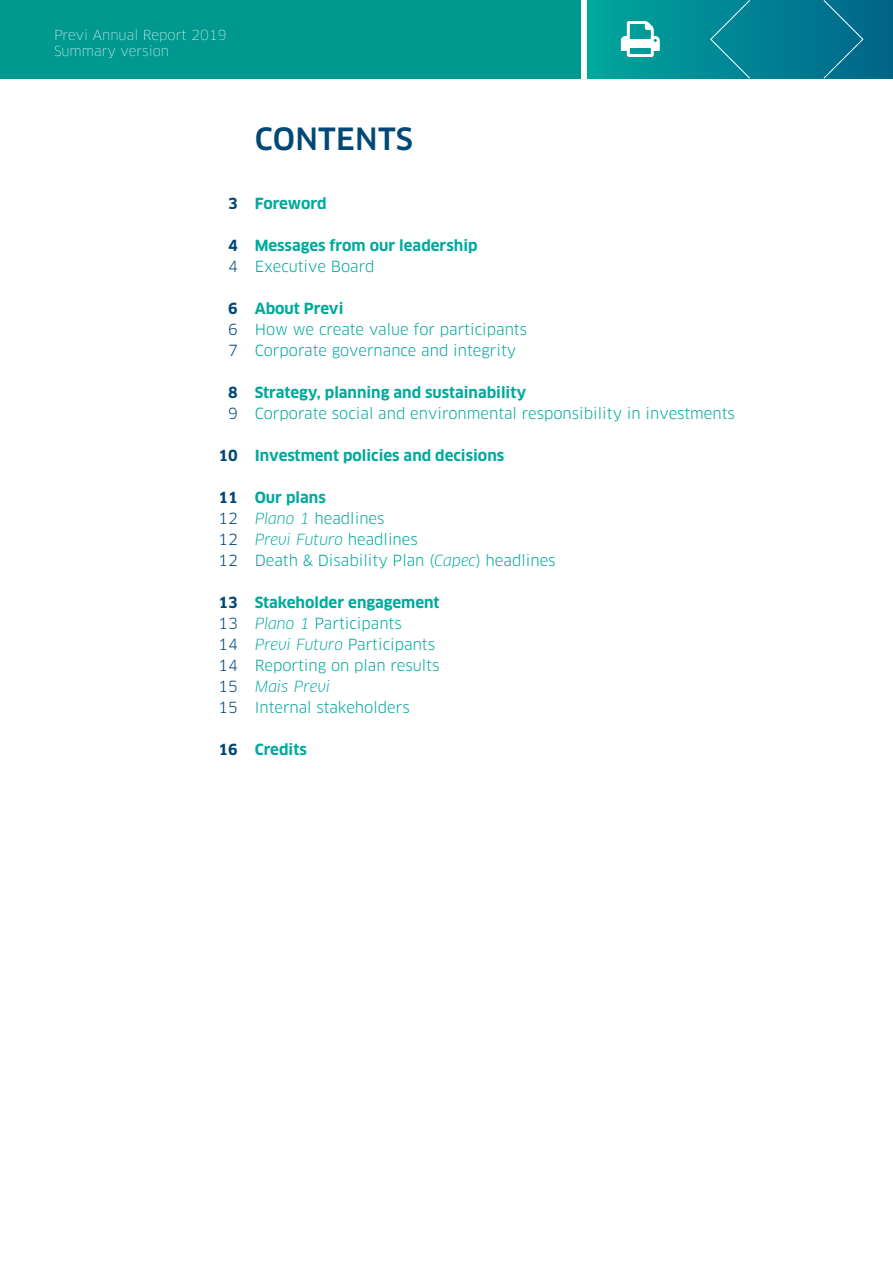
<style>
.page{position:relative;width:893px;height:1263px;background:#fff}
.page>*{position:absolute;margin:0;border:0;box-sizing:border-box;transform-origin:0 0}
.t1{font:500 30px "Clan Pro";letter-spacing:.01em;color:#004877}
.t2{font:15px/21px "Clan Pro";color:#00a99d}
.t3{font:700 15px "Clan Pro";color:#00a99d}
.t4{font:15px/21px "Clan Pro";color:#004877;text-align:justify}
.t5{font:700 15px "Clan Pro";color:#004877}
.t6{font:italic 15px "Clan Pro";color:#00a99d}
.t7{font:100 13.5px/16.2px "Clan Pro";color:#fff}
.s1{font-weight:700}
.s2{font-style:italic}
</style>
<div class="page">
<div style="left:0;top:0;width:581px;height:79px;background:#009990"></div>
<svg style="left:588px;top:0;width:305px;height:79px;background:#008794"></svg>
<svg style="left:621px;top:21px;width:39px;height:36px"></svg>
<div style="left:709px;top:0;width:42px;height:79px;background:#008796"></div>
<svg style="left:823px;top:0;width:41px;height:79px;background:#087390"></svg>
<p class="t7" style="left:54px;top:27px;width:174px">Previ Annual Report 2019<br>Summary version</p>
<h1 class="t1" style="left:255px;top:121px;width:160px">CONTENTS</h1>
<p class="t5" style="left:228px;top:195px;width:11px">3</p>
<p class="t5" style="left:228px;top:237px;width:11px">4</p>
<p class="t4" style="left:228px;top:256px;width:11px">4</p>
<p class="t5" style="left:228px;top:300px;width:11px">6</p>
<p class="t4" style="left:228px;top:319px;width:11px">6<br>7</p>
<p class="t5" style="left:228px;top:384px;width:11px">8</p>
<p class="t4" style="left:228px;top:403px;width:11px">9</p>
<p class="t5" style="left:219px;top:447px;width:21px">10</p>
<p class="t5" style="left:219px;top:489px;width:21px">11</p>
<p class="t4" style="left:218px;top:508px;width:21px">12<br>12<br>12</p>
<p class="t5" style="left:219px;top:594px;width:21px">13</p>
<p class="t4" style="left:218px;top:613px;width:21px">13<br>14<br>14<br>15<br>15</p>
<p class="t5" style="left:219px;top:741px;width:21px">16</p>
<p class="t3" style="left:255px;top:195px;width:73px">Foreword</p>
<p class="t3" style="left:255px;top:237px;width:224px">Messages from our leadership</p>
<p class="t2" style="left:255px;top:256px;width:121px">Executive Board</p>
<p class="t3" style="left:255px;top:300px;width:90px">About Previ</p>
<p class="t2" style="left:255px;top:319px;width:274px">How we create value for participants<br>Corporate governance and integrity</p>
<p class="t3" style="left:255px;top:384px;width:273px">Strategy, planning and sustainability</p>
<p class="t2" style="left:255px;top:403px;width:482px">Corporate social and environmental responsibility in investments</p>
<p class="t3" style="left:255px;top:447px;width:251px">Investment policies and decisions</p>
<p class="t2" style="left:255px;top:487px;width:302px"><span class="s1">Our plans<br></span><span class="s2">Plano 1</span> headlines<br><span class="s2">Previ Futuro</span> headlines<br>Death &amp; Disability Plan (<span class="s2">Capec</span>) headlines</p>
<p class="t2" style="left:255px;top:592px;width:186px"><span class="s1">Stakeholder engagement<br></span><span class="s2">Plano 1</span> Participants<br><span class="s2">Previ Futuro</span> Participants<br>Reporting on plan results</p>
<p class="t6" style="left:255px;top:677px;width:77px">Mais Previ</p>
<p class="t2" style="left:255px;top:697px;width:156px">Internal stakeholders</p>
<p class="t3" style="left:255px;top:741px;width:54px">Credits</p>
</div>
